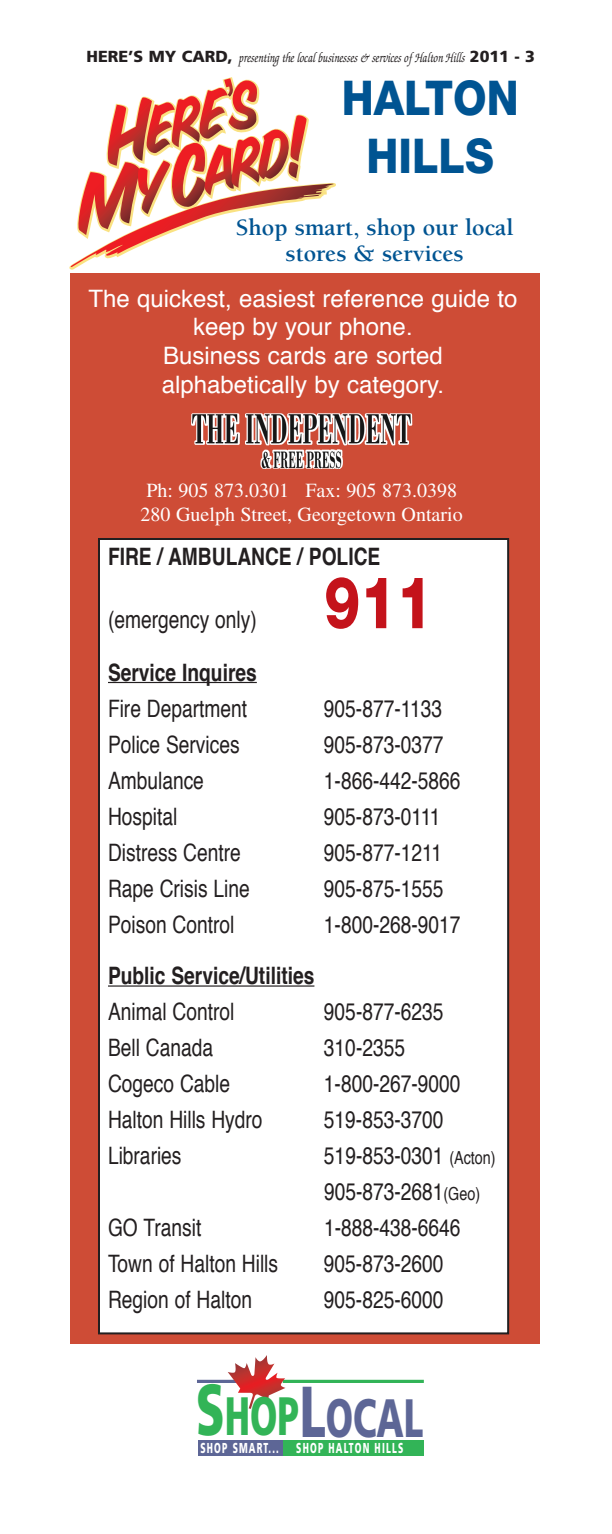
<style>
.page{position:relative;width:612px;height:1534px;background:#fff}
.page>*{position:absolute;margin:0;border:0;box-sizing:border-box;transform-origin:0 0}
.t1{font:800 72px "Helvetica Neue";color:#c4131b;scale:.8 1}
.t2{font:900 72px "Frutiger";color:#32b457;scale:.65 1}
.t3{font:900 54px "Frutiger";color:#5d6696;scale:.65 1}
.t4{font:800 48px/57.6px "Helvetica Neue";color:#005492;text-align:center;scale:.9 1}
.t5{font:24px/36px "Helvetica";color:#231f20;scale:.8 1}
.t6{font:24px/28.8px "Helvetica";color:#fff;text-align:center}
.t7{font:700 24px "Helvetica";color:#231f20;scale:.8 1}
.t8{font:700 24px/26px "Berkeley";color:#005492;text-align:center}
.t9{font:20px/24px "Times";color:#fff}
.t10{font:900 14.4px "Frutiger";letter-spacing:.135em;color:#fff;scale:.6 1}
.t11{font:italic 500 14px "Zapf Chancery";color:#231f20;scale:.8 1}
.s1{font-family:"Frutiger";font-weight:900;font-style:normal;font-size:16px}
.s2{font-size:18px}
.s3{color:#32b457}
.s4{font-size:72px}
</style>
<div class="page">
<div style="left:71px;top:273px;width:469px;height:1071px;background:#ce4c36"></div>
<div style="left:99px;top:539px;width:409px;height:794px;background:#fff"></div>
<hr style="left:108px;top:682px;width:149px;height:1px;background:#231f20">
<hr style="left:108px;top:985px;width:206px;height:2px;background:#231f20">
<div style="left:98px;top:538px;width:411px;height:796px;border:2px solid #231f20"></div>
<img style="left:191px;top:413px;width:158px;height:32px">
<svg style="left:69px;top:77px;width:267px;height:193px"></svg>
<div style="left:198px;top:1441px;width:84px;height:15px;background:#5d6696"></div>
<div style="left:283px;top:1441px;width:141px;height:15px;background:#32b457"></div>
<hr style="left:197px;top:1380px;width:85px;height:3px;background:#5d6696">
<hr style="left:283px;top:1380px;width:141px;height:3px;background:#32b457">
<img style="left:228px;top:1355px;width:57px;height:54px">
<p class="t11" style="left:87px;top:53px;width:562px"><span class="s1">HERE’S MY CARD,</span> presenting the local businesses &amp; services of Halton Hills <span class="s1">2011 - 3</span></p>
<h3 class="t4" style="left:342px;top:73px;width:198px">HALTON<br>HILLS</h3>
<p class="t8" style="left:236px;top:217px;width:279px">Shop smart, shop our local stores &amp; services</p>
<p class="t6" style="left:89px;top:286px;width:430px">The quickest, easiest reference guide to keep by your phone.<br>Business cards are sorted alphabetically by category.</p>
<p class="t9" style="left:141px;top:480px;width:324px">Ph: 905 873.0301 Fax: 905 873.0398<br>280 Guelph Street, Georgetown Ontario</p>
<p class="t7" style="left:108px;top:547px;width:342px">FIRE / AMBULANCE / POLICE</p>
<p class="t5" style="left:108px;top:604px;width:187px">(emergency only)</p>
<h1 class="t1" style="left:324px;top:577px;width:138px">911</h1>
<p class="t7" style="left:108px;top:662px;width:188px">Service Inquires</p>
<p class="t5" style="left:108px;top:692px;width:175px">Fire Department</p>
<p class="t5" style="left:324px;top:692px;width:149px">905-877-1133</p>
<p class="t5" style="left:108px;top:728px;width:166px">Police Services</p>
<p class="t5" style="left:324px;top:728px;width:151px">905-873-0377</p>
<p class="t5" style="left:108px;top:764px;width:121px">Ambulance</p>
<p class="t5" style="left:324px;top:764px;width:172px">1-866-442-5866</p>
<p class="t5" style="left:108px;top:800px;width:88px">Hospital</p>
<p class="t5" style="left:324px;top:800px;width:147px">905-873-0111</p>
<p class="t5" style="left:108px;top:836px;width:167px">Distress Centre</p>
<p class="t5" style="left:324px;top:836px;width:149px">905-877-1211</p>
<p class="t5" style="left:108px;top:872px;width:179px">Rape Crisis Line</p>
<p class="t5" style="left:324px;top:872px;width:151px">905-875-1555</p>
<p class="t5" style="left:108px;top:908px;width:159px">Poison Control</p>
<p class="t5" style="left:324px;top:908px;width:172px">1-800-268-9017</p>
<p class="t7" style="left:108px;top:966px;width:260px">Public Service/Utilities</p>
<p class="t5" style="left:108px;top:996px;width:159px">Animal Control</p>
<p class="t5" style="left:324px;top:996px;width:151px">905-877-6235</p>
<p class="t5" style="left:108px;top:1032px;width:133px">Bell Canada</p>
<p class="t5" style="left:324px;top:1032px;width:103px">310-2355</p>
<p class="t5" style="left:108px;top:1068px;width:154px">Cogeco Cable</p>
<p class="t5" style="left:324px;top:1068px;width:172px">1-800-267-9000</p>
<p class="t5" style="left:108px;top:1104px;width:195px">Halton Hills Hydro</p>
<p class="t5" style="left:324px;top:1104px;width:151px">519-853-3700</p>
<p class="t5" style="left:108px;top:1140px;width:93px">Libraries</p>
<p class="t5" style="left:324px;top:1140px;width:216px">519-853-0301 <span class="s2">(Acton)<br></span>905-873-2681<span class="s2">(Geo)</span></p>
<p class="t5" style="left:108px;top:1212px;width:118px">GO Transit</p>
<p class="t5" style="left:324px;top:1212px;width:172px">1-888-438-6646</p>
<p class="t5" style="left:108px;top:1248px;width:214px">Town of Halton Hills</p>
<p class="t5" style="left:324px;top:1248px;width:151px">905-873-2600</p>
<p class="t5" style="left:108px;top:1284px;width:182px">Region of Halton</p>
<p class="t5" style="left:324px;top:1284px;width:151px">905-825-6000</p>
<h1 class="t2" style="left:196px;top:1381px;width:45px">S</h1>
<p class="t10" style="left:200px;top:1443px;width:340px">SHOP SMART... SHOP HALTON HILLS</p>
<h2 class="t3" style="left:225px;top:1396px;width:307px"><span class="s3">HOP</span><span class="s4">L</span>OCAL</h2>
</div>
